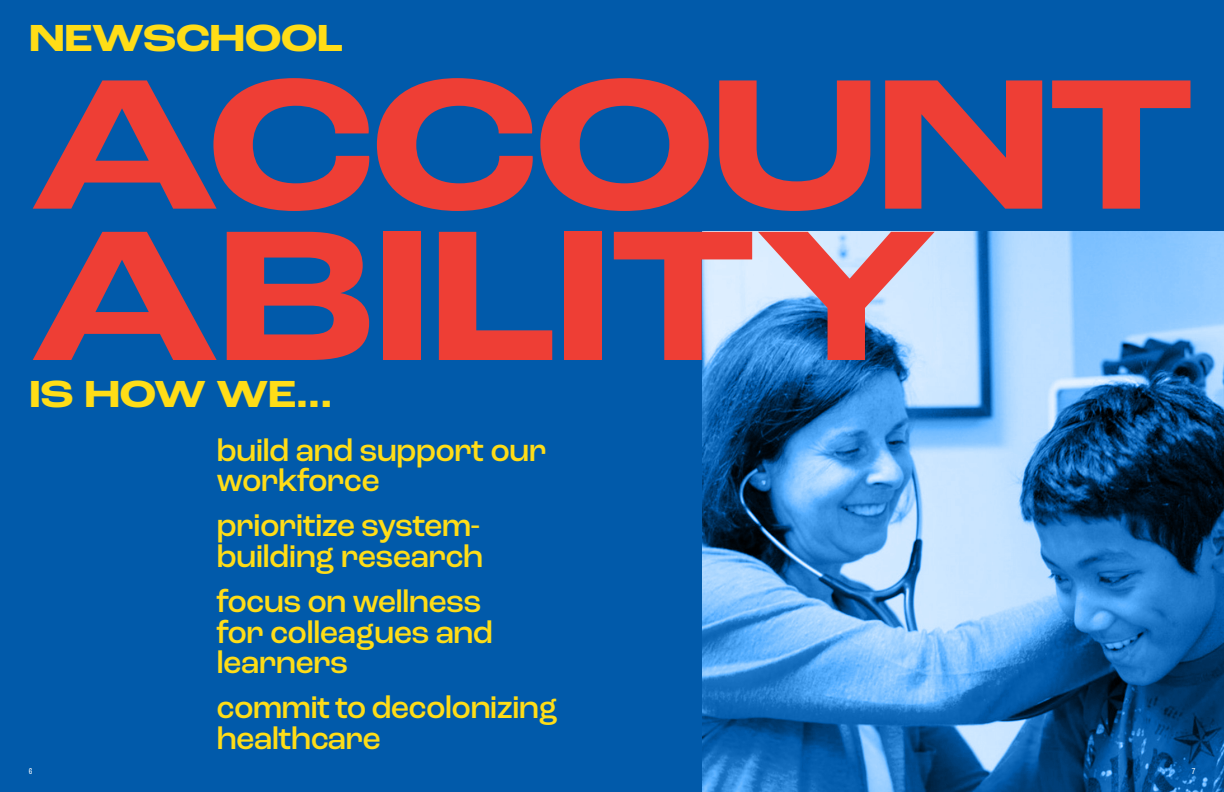
<style>
.page{position:relative;width:1224px;height:792px;background:#015aaa}
.page>*{position:absolute;margin:0;border:0;box-sizing:border-box;transform-origin:0 0}
.t1{font:700 expanded 194.8px/151.3px "Roc Grotesk";letter-spacing:-.03em;color:#ee3e35}
.t2{font:700 expanded 39.6px "Roc Grotesk";letter-spacing:-.025em;color:#ffdd17}
.t3{font:500 32.7px/30.5px "Roc Grotesk";letter-spacing:-.025em;color:#ffdd17}
.t4{font:condensed 9px "Roc Grotesk";color:#fff}
</style>
<div class="page">
<img style="left:702px;top:232px;width:522px;height:560px">
<p class="t2" style="left:29px;top:13px;width:316px">NEWSCHOOL</p>
<p class="t1" style="left:29px;top:76px;width:1168px">ACCOUNT<br>ABILITY</p>
<p class="t2" style="left:29px;top:370px;width:306px">IS HOW WE...</p>
<p class="t3" style="left:217px;top:435px;width:331px">build and support our workforce</p>
<p class="t3" style="left:217px;top:511px;width:268px">prioritize system&shy;building research</p>
<p class="t3" style="left:217px;top:586px;width:278px">focus on wellness for colleagues and learners</p>
<p class="t3" style="left:217px;top:693px;width:343px">commit to decolonizing healthcare</p>
<p class="t4" style="left:29px;top:766px;width:5px">6</p>
<p class="t4" style="left:1192px;top:766px;width:5px">7</p>
</div>
